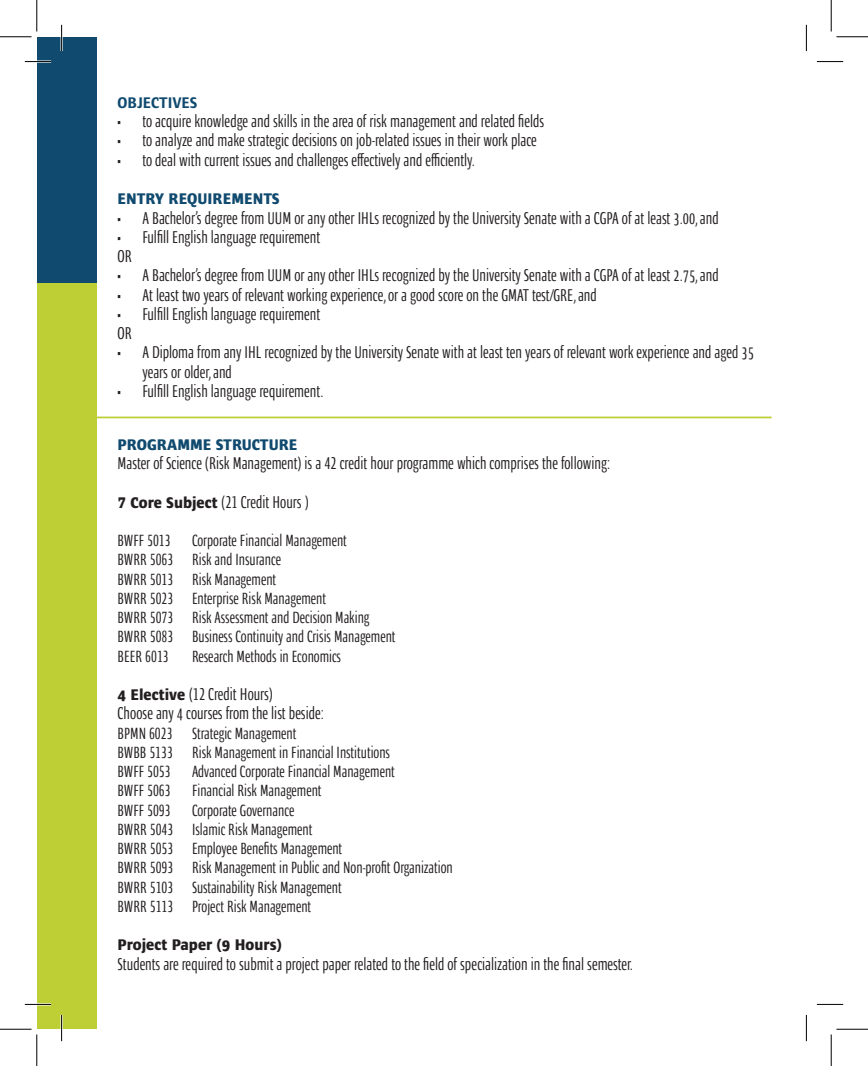
<style>
.page{position:relative;width:868px;height:1066px;background:#fff}
.page>*{position:absolute;margin:0;border:0;box-sizing:border-box;transform-origin:0 0}
.t1{font:17.5px/19.2px "Ardoise Ptf Compact";color:#231f20}
.t2{font:16.62px "Ardoise Ptf Compact";color:#231f20}
.t3{font:800 condensed 15.75px "Ardoise Ptf";color:#104a6f}
.t4{font:800 condensed 15.75px "Ardoise Ptf";color:#231f20}
.t5{font:700 condensed 15.75px "Ardoise Ptf";color:#104a6f}
.s1{font-family:"Ardoise Ptf";font-weight:800;font-stretch:condensed;font-size:15.75px}
</style>
<div class="page">
<div style="left:37px;top:37px;width:59px;height:256px;background:#104a6f"></div>
<div style="left:37px;top:284px;width:59px;height:745px;background:#bdcf34"></div>
<hr style="left:96px;top:416px;width:675px;height:2px;background:#bdcf34">
<hr style="left:25px;top:60px;width:26px;height:3px;background:#fff">
<hr style="left:25px;top:1003px;width:26px;height:2px;background:#fff">
<hr style="left:60px;top:25px;width:3px;height:26px;background:#fff">
<hr style="left:60px;top:1015px;width:3px;height:26px;background:#fff">
<svg style="left:25px;top:61px;width:26px;height:1px"></svg>
<svg style="left:816px;top:61px;width:26px;height:1px"></svg>
<svg style="left:25px;top:1004px;width:26px;height:1px"></svg>
<svg style="left:816px;top:1004px;width:26px;height:1px"></svg>
<svg style="left:61px;top:25px;width:1px;height:26px"></svg>
<svg style="left:61px;top:1015px;width:1px;height:26px"></svg>
<svg style="left:805px;top:25px;width:1px;height:26px"></svg>
<svg style="left:805px;top:1015px;width:1px;height:26px"></svg>
<hr style="left:0;top:36px;width:32px;height:1px;background:#000">
<hr style="left:836px;top:36px;width:31px;height:1px;background:#000">
<hr style="left:0;top:1029px;width:32px;height:1px;background:#000">
<hr style="left:836px;top:1029px;width:31px;height:1px;background:#000">
<hr style="left:36px;top:0;width:1px;height:31px;background:#000">
<hr style="left:36px;top:1034px;width:1px;height:32px;background:#000">
<hr style="left:830px;top:0;width:1px;height:31px;background:#000">
<hr style="left:830px;top:1034px;width:1px;height:32px;background:#000">
<p class="t5" style="left:117px;top:91px;width:81px">OBJECTIVES</p>
<p class="t1" style="left:117px;top:110px;width:428px">• to acquire knowledge and skills in the area of risk management and related fields</p>
<p class="t1" style="left:117px;top:129px;width:420px">• to analyze and make strategic decisions on job-related issues in their work place</p>
<p class="t1" style="left:117px;top:148px;width:358px">• to deal with current issues and challenges effectively and efficiently.</p>
<p class="t3" style="left:117px;top:187px;width:164px">ENTRY REQUIREMENTS</p>
<p class="t1" style="left:117px;top:206px;width:602px">• A Bachelor’s degree from UUM or any other IHLs recognized by the University Senate with a CGPA of at least 3.00, and</p>
<p class="t1" style="left:117px;top:225px;width:204px">• Fulfill English language requirement</p>
<p class="t1" style="left:117px;top:245px;width:16px">OR</p>
<p class="t1" style="left:117px;top:264px;width:602px">• A Bachelor’s degree from UUM or any other IHLs recognized by the University Senate with a CGPA of at least 2.75, and</p>
<p class="t1" style="left:117px;top:283px;width:480px">• At least two years of relevant working experience, or a good score on the GMAT test/GRE, and</p>
<p class="t1" style="left:117px;top:302px;width:204px">• Fulfill English language requirement</p>
<p class="t1" style="left:117px;top:322px;width:16px">OR</p>
<p class="t1" style="left:142px;top:341px;width:613px;text-indent:-25px">• A Diploma from any IHL recognized by the University Senate with at least ten years of relevant work experience and aged 35 years or older, and</p>
<p class="t1" style="left:117px;top:379px;width:207px">• Fulfill English language requirement.</p>
<p class="t3" style="left:117px;top:433px;width:181px">PROGRAMME STRUCTURE</p>
<p class="t1" style="left:117px;top:452px;width:494px">Master of Science (Risk Management) is a 42 credit hour programme which comprises the following:</p>
<p class="t1" style="left:117px;top:490px;width:192px"><span class="s1">7 Core Subject</span> (21 Credit Hours )</p>
<p class="t2" style="left:117px;top:528px;width:55px">BWFF 5013</p>
<p class="t2" style="left:192px;top:528px;width:156px">Corporate Financial Management</p>
<p class="t2" style="left:117px;top:547px;width:165px">BWRR 5063 Risk and Insurance</p>
<p class="t2" style="left:117px;top:566px;width:160px">BWRR 5013 Risk Management</p>
<p class="t2" style="left:117px;top:586px;width:210px">BWRR 5023 Enterprise Risk Management</p>
<p class="t2" style="left:117px;top:605px;width:253px">BWRR 5073 Risk Assessment and Decision Making</p>
<p class="t2" style="left:117px;top:624px;width:279px">BWRR 5083 Business Continuity and Crisis Management</p>
<p class="t2" style="left:117px;top:643px;width:53px">BEER 6013</p>
<p class="t2" style="left:192px;top:643px;width:150px">Research Methods in Economics</p>
<p class="t1" style="left:117px;top:683px;width:157px"><span class="s1">4 Elective</span> (12 Credit Hours)</p>
<p class="t1" style="left:117px;top:702px;width:208px">Choose any 4 courses from the list beside:</p>
<p class="t2" style="left:117px;top:720px;width:180px">BPMN 6023 Strategic Management</p>
<p class="t2" style="left:117px;top:740px;width:274px">BWBB 5133 Risk Management in Financial Institutions</p>
<p class="t2" style="left:117px;top:759px;width:55px">BWFF 5053</p>
<p class="t2" style="left:192px;top:759px;width:204px">Advanced Corporate Financial Management</p>
<p class="t2" style="left:117px;top:778px;width:55px">BWFF 5063</p>
<p class="t2" style="left:192px;top:778px;width:131px">Financial Risk Management</p>
<p class="t2" style="left:117px;top:797px;width:55px">BWFF 5093</p>
<p class="t2" style="left:192px;top:797px;width:104px">Corporate Governance</p>
<p class="t2" style="left:117px;top:817px;width:196px">BWRR 5043 Islamic Risk Management</p>
<p class="t2" style="left:117px;top:836px;width:226px">BWRR 5053 Employee Benefits Management</p>
<p class="t2" style="left:117px;top:855px;width:336px">BWRR 5093 Risk Management in Public and Non-profit Organization</p>
<p class="t2" style="left:117px;top:874px;width:225px">BWRR 5103 Sustainability Risk Management</p>
<p class="t2" style="left:117px;top:894px;width:195px">BWRR 5113 Project Risk Management</p>
<p class="t4" style="left:117px;top:933px;width:165px">Project Paper (9 Hours)</p>
<p class="t1" style="left:117px;top:952px;width:516px">Students are required to submit a project paper related to the field of specialization in the final semester.</p>
</div>
